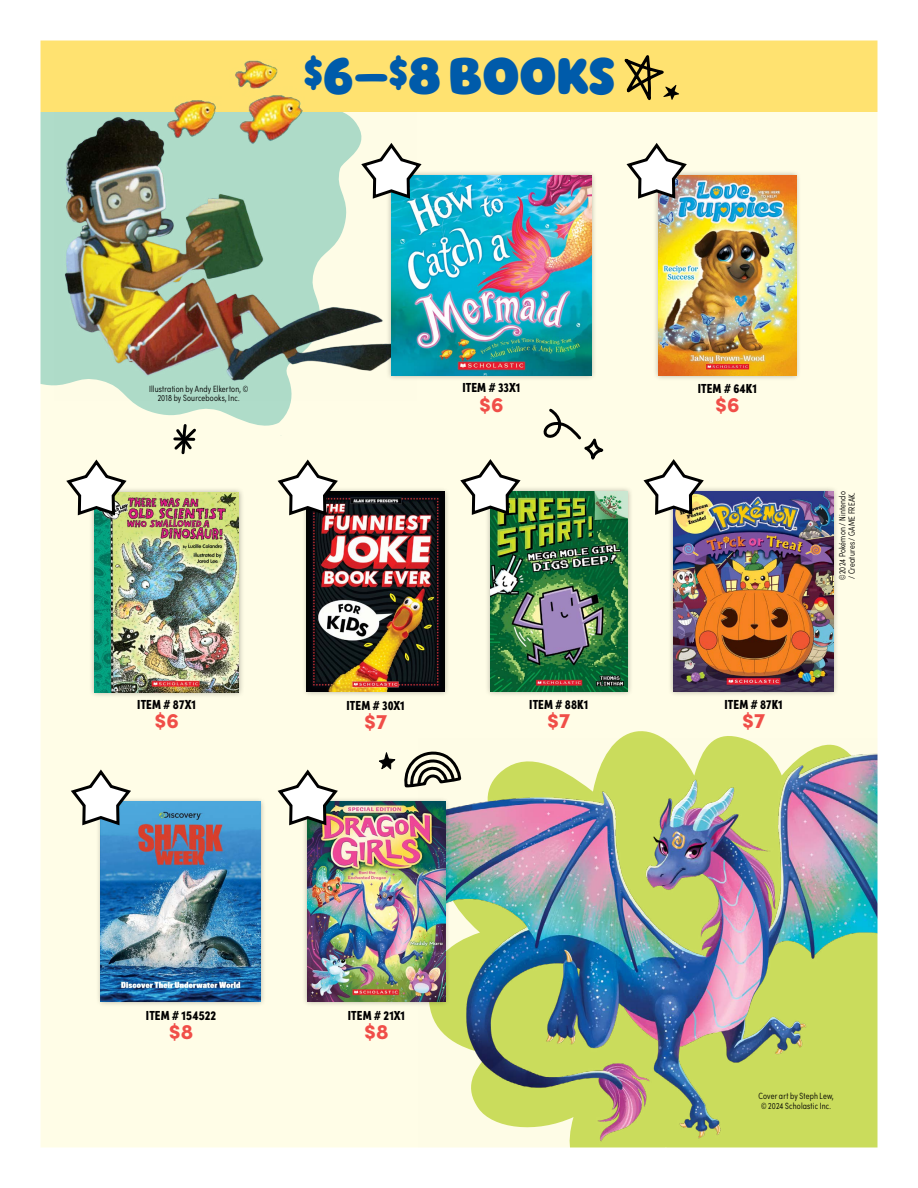
<style>
.page{position:relative;width:918px;height:1188px;background:#fff}
.page>*{position:absolute;margin:0;border:0;box-sizing:border-box;transform-origin:0 0}
.t1{font:700 49.5px "Rabie";color:#005baa}
.t2{font:900 21px "Sofia Pro";color:#f04e48}
.t3{font:900 13.2px "Sofia Pro Condensed";letter-spacing:.005em;color:#000}
.t4{font:300 9px/9.4px "Sofia Pro Condensed";letter-spacing:.02em;color:#000;text-align:center}
</style>
<div class="page">
<img style="left:40px;top:40px;width:838px;height:1108px">
<h1 class="t1" style="left:304px;top:48px;width:313px"><sup>$</sup>6—<sup>$</sup>8 BOOKS</h1>
<p class="t4" style="left:149px;top:384px;width:101px">Illustration by Andy Elkerton, ©<br>2018 by Sourcebooks, Inc.</p>
<h3 class="t3" style="left:462px;top:378px;width:59px">ITEM # 33X1</h3>
<h2 class="t2" style="left:479px;top:388px;width:26px">$6</h2>
<h3 class="t3" style="left:137px;top:694px;width:60px">ITEM # 87X1</h3>
<h2 class="t2" style="left:154px;top:705px;width:26px">$6</h2>
<h3 class="t3" style="left:347px;top:695px;width:60px">ITEM # 30X1</h3>
<h2 class="t2" style="left:364px;top:705px;width:24px">$7</h2>
<h3 class="t3" style="left:529px;top:694px;width:60px">ITEM # 88K1</h3>
<h2 class="t2" style="left:547px;top:704px;width:24px">$7</h2>
<h3 class="t3" style="left:698px;top:378px;width:61px">ITEM # 64K1</h3>
<h2 class="t2" style="left:715px;top:388px;width:26px">$6</h2>
<h3 class="t3" style="left:725px;top:694px;width:60px">ITEM # 87K1</h3>
<h2 class="t2" style="left:742px;top:705px;width:24px">$7</h2>
<p class="t4" style="left:837px;top:580px;width:90px;text-align:left;rotate:-90deg">©2024 Pokémon / Nintendo / Creatures / GAME FREAK.</p>
<h3 class="t3" style="left:146px;top:1005px;width:72px">ITEM # 154522</h3>
<h2 class="t2" style="left:169px;top:1015px;width:26px">$8</h2>
<h3 class="t3" style="left:348px;top:1005px;width:59px">ITEM # 21X1</h3>
<h2 class="t2" style="left:364px;top:1015px;width:26px">$8</h2>
<p class="t4" style="left:758px;top:1091px;width:77px">Cover art by Steph Lew, © 2024 Scholastic Inc.</p>
</div>
